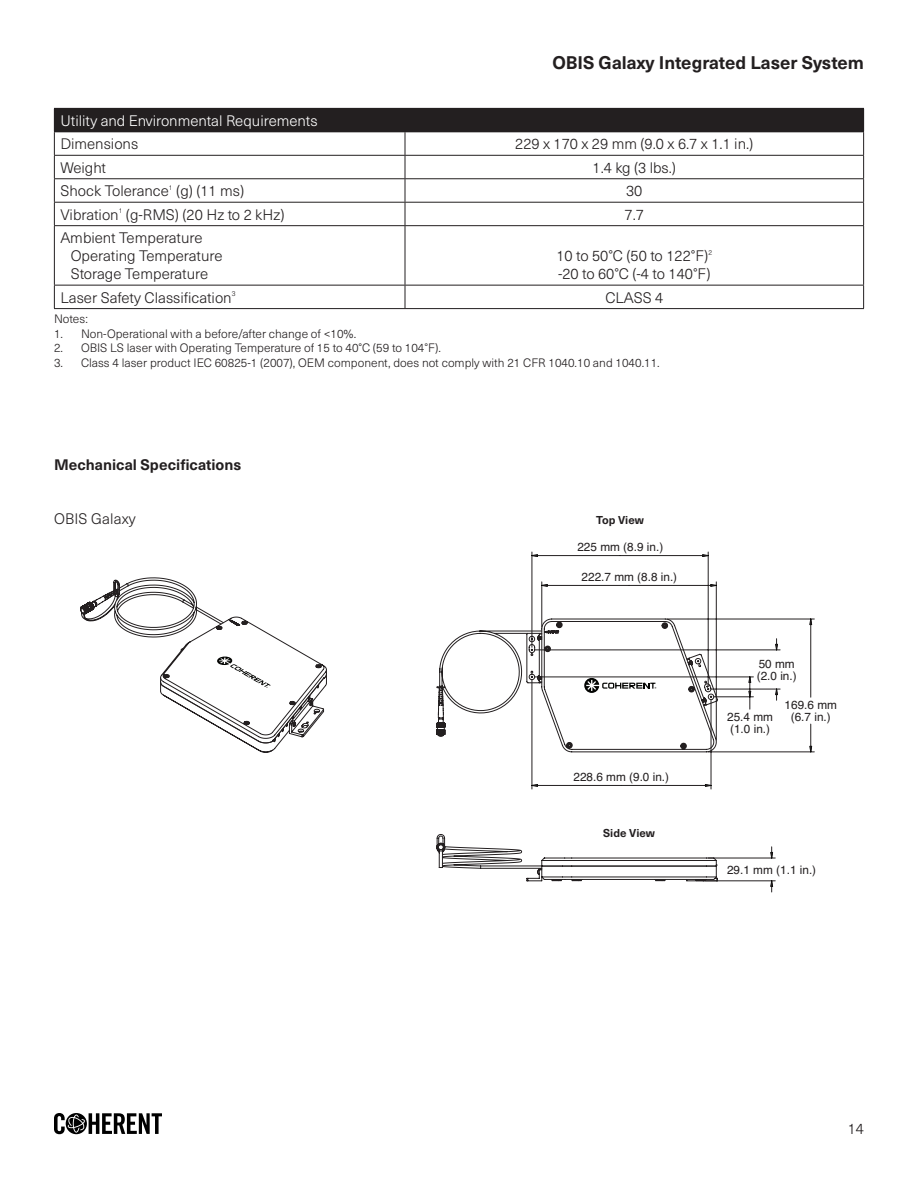
<style>
.page{position:relative;width:918px;height:1188px;background:#fff}
.page>*{position:absolute;margin:0;border:0;box-sizing:border-box;transform-origin:0 0}
.t1{font:700 18px "Neue Haas Unica Pro";color:#231f20}
.t2{font:300 15px "Neue Haas Unica Pro";color:#231f20}
.White_text_on_table_header{font:300 15px "Neue Haas Unica Pro";color:#fff}
.t3{font:700 15px "Neue Haas Unica Pro";color:#231f20}
.Foot_Note{font:300 12px "Neue Haas Unica Pro";color:#231f20}
.t4{font:11.85px/11.9px "Helvetica";color:#231f20}
.View_Description{font:700 11.25px "Neue Haas Unica Pro";color:#231f20}
</style>
<div class="page">
<svg style="left:54px;top:1113px;width:108px;height:21px"></svg>
<div style="left:54px;top:108px;width:810px;height:24px;background:#231f20"></div>
<hr style="left:54px;top:155px;width:351px;height:1px;background:#231f20">
<hr style="left:405px;top:155px;width:459px;height:1px;background:#231f20">
<hr style="left:54px;top:178px;width:351px;height:1px;background:#231f20">
<hr style="left:405px;top:178px;width:459px;height:1px;background:#231f20">
<hr style="left:54px;top:202px;width:351px;height:1px;background:#231f20">
<hr style="left:405px;top:202px;width:459px;height:1px;background:#231f20">
<svg style="left:405px;top:132px;width:1px;height:93px"></svg>
<hr style="left:54px;top:225px;width:351px;height:1px;background:#231f20">
<hr style="left:54px;top:226px;width:1px;height:59px;background:#231f20">
<hr style="left:405px;top:225px;width:459px;height:1px;background:#231f20">
<hr style="left:405px;top:226px;width:1px;height:59px;background:#231f20">
<hr style="left:863px;top:226px;width:1px;height:59px;background:#231f20">
<hr style="left:54px;top:285px;width:351px;height:1px;background:#231f20">
<svg style="left:54px;top:286px;width:1px;height:22px"></svg>
<hr style="left:405px;top:285px;width:459px;height:1px;background:#231f20">
<svg style="left:405px;top:286px;width:1px;height:22px"></svg>
<svg style="left:863px;top:286px;width:1px;height:22px"></svg>
<hr style="left:54px;top:308px;width:351px;height:1px;background:#231f20">
<hr style="left:405px;top:308px;width:459px;height:1px;background:#231f20">
<svg style="left:54px;top:132px;width:1px;height:93px"></svg>
<svg style="left:863px;top:132px;width:1px;height:93px"></svg>
<svg style="left:531px;top:753px;width:181px;height:37px"></svg>
<hr style="left:708px;top:977px;width:67px;height:1px;background:#231f20">
<hr style="left:706px;top:1000px;width:69px;height:1px;background:#231f20">
<hr style="left:535px;top:650px;width:245px;height:1px;background:#231f20">
<hr style="left:711px;top:689px;width:69px;height:1px;background:#231f20">
<hr style="left:714px;top:697px;width:39px;height:1px;background:#231f20">
<hr style="left:535px;top:677px;width:218px;height:1px;background:#231f20">
<hr style="left:621px;top:785px;width:90px;height:1px;background:#231f20">
<hr style="left:532px;top:785px;width:89px;height:1px;background:#231f20">
<hr style="left:711px;top:699px;width:1px;height:90px;background:#231f20">
<hr style="left:532px;top:680px;width:1px;height:109px;background:#231f20">
<hr style="left:620px;top:555px;width:88px;height:1px;background:#231f20">
<hr style="left:532px;top:555px;width:88px;height:1px;background:#231f20">
<hr style="left:708px;top:552px;width:1px;height:134px;background:#231f20">
<hr style="left:532px;top:552px;width:1px;height:95px;background:#231f20">
<hr style="left:811px;top:619px;width:1px;height:78px;background:#231f20">
<hr style="left:708px;top:752px;width:106px;height:1px;background:#231f20">
<hr style="left:667px;top:619px;width:147px;height:1px;background:#231f20">
<svg style="left:775px;top:639px;width:3px;height:11px"></svg>
<svg style="left:775px;top:689px;width:3px;height:11px"></svg>
<svg style="left:749px;top:677px;width:2px;height:32px"></svg>
<svg style="left:705px;top:784px;width:6px;height:3px"></svg>
<svg style="left:532px;top:784px;width:6px;height:3px"></svg>
<svg style="left:702px;top:554px;width:6px;height:3px"></svg>
<svg style="left:532px;top:554px;width:6px;height:3px"></svg>
<svg style="left:810px;top:724px;width:2px;height:28px"></svg>
<hr style="left:708px;top:858px;width:67px;height:1px;background:#231f20">
<hr style="left:706px;top:881px;width:69px;height:1px;background:#231f20">
<hr style="left:667px;top:804px;width:147px;height:1px;background:#231f20">
<svg style="left:436px;top:804px;width:282px;height:77px"></svg>
<svg style="left:770px;top:847px;width:3px;height:11px"></svg>
<svg style="left:770px;top:881px;width:3px;height:11px"></svg>
<svg style="left:80px;top:577px;width:638px;height:176px"></svg>
<p class="t1" style="left:552px;top:51px;width:313px">OBIS Galaxy Integrated Laser System</p>
<p class="White_text_on_table_header" style="left:60px;top:112px;width:259px">Utility and Environmental Requirements</p>
<p class="t2" style="left:60px;top:135px;width:79px">Dimensions</p>
<p class="t2" style="left:515px;top:135px;width:240px">229 x 170 x 29 mm (9.0 x 6.7 x 1.1 in.)</p>
<p class="t2" style="left:60px;top:159px;width:47px">Weight</p>
<p class="t2" style="left:593px;top:159px;width:85px">1.4 kg (3 lbs.)</p>
<p class="t2" style="left:60px;top:182px;width:185px">Shock Tolerance<sup>1</sup> (g) (11 ms)</p>
<p class="t2" style="left:626px;top:182px;width:18px">30</p>
<p class="t2" style="left:60px;top:205px;width:226px">Vibration<sup>1</sup> (g-RMS) (20 Hz to 2 kHz)</p>
<p class="t2" style="left:625px;top:205px;width:21px">7.7</p>
<p class="t2" style="left:60px;top:229px;width:144px">Ambient Temperature</p>
<p class="t2" style="left:71px;top:247px;width:153px">Operating Temperature</p>
<p class="t2" style="left:71px;top:265px;width:139px">Storage Temperature</p>
<p class="t2" style="left:556px;top:247px;width:157px">10 to 50°C (50 to 122°F)<sup>2</sup></p>
<p class="t2" style="left:558px;top:265px;width:154px">-20 to 60°C (-4 to 140°F)</p>
<p class="t2" style="left:60px;top:288px;width:177px">Laser Safety Classification<sup>3</sup></p>
<p class="t2" style="left:605px;top:288px;width:59px">CLASS 4</p>
<p class="Foot_Note" style="left:54px;top:312px;width:35px">Notes:</p>
<p class="Foot_Note" style="left:54px;top:326px;width:304px">1. Non-Operational with a before/after change of &lt;10%.</p>
<p class="Foot_Note" style="left:54px;top:341px;width:389px">2. OBIS LS laser with Operating Temperature of 15 to 40°C (59 to 104°F).</p>
<p class="Foot_Note" style="left:54px;top:355px;width:607px">3. Class 4 laser product IEC 60825-1 (2007), OEM component, does not comply with 21 CFR 1040.10 and 1040.11.</p>
<p class="t3" style="left:54px;top:456px;width:189px">Mechanical Specifications</p>
<p class="t2" style="left:54px;top:510px;width:83px">OBIS Galaxy</p>
<p class="View_Description" style="left:596px;top:514px;width:49px">Top View</p>
<p class="t4" style="left:577px;top:541px;width:87px">225 mm (8.9 in.)</p>
<p class="t4" style="left:582px;top:571px;width:97px">222.7 mm (8.8 in.)</p>
<p class="t4" style="left:573px;top:771px;width:97px">228.6 mm (9.0 in.)</p>
<p class="View_Description" style="left:603px;top:826px;width:53px">Side View</p>
<p class="t4" style="left:757px;top:659px;width:41px">50 mm (2.0 in.)</p>
<p class="t4" style="left:785px;top:699px;width:110px">169.6 mm 169.6 mm</p>
<p class="t4" style="left:727px;top:711px;width:47px">25.4 mm</p>
<p class="t4" style="left:791px;top:711px;width:41px">(6.7 in.)</p>
<p class="t4" style="left:730px;top:723px;width:41px">(1.0 in.)</p>
<p class="t4" style="left:783px;top:711px;width:47px">25.4 mm</p>
<p class="t4" style="left:727px;top:865px;width:91px">29.1 mm (1.1 in.)</p>
<p class="t2" style="left:848px;top:1120px;width:18px">14</p>
</div>
